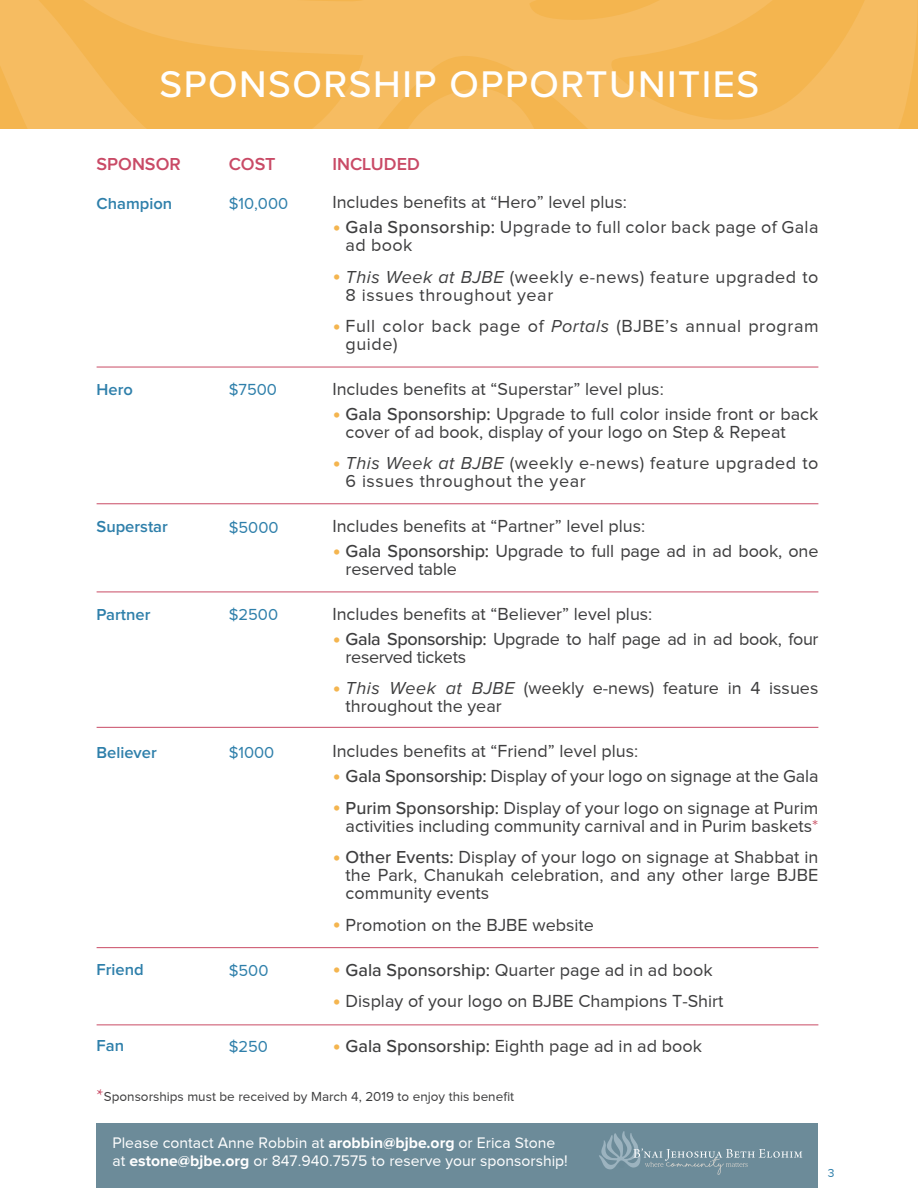
<style>
.page{position:relative;width:918px;height:1188px;background:#fff}
.page>*{position:absolute;margin:0;border:0;box-sizing:border-box;transform-origin:0 0}
.t1{font:500 38.55px "Proxima Nova";letter-spacing:.04em;color:#fff}
.t2{font:18px/18px "Proxima Nova";color:#3e3e3f}
.t3{font:18px/18px "Proxima Nova";letter-spacing:.03em;color:#3e3e3f}
.t4{font:18px/18px "Proxima Nova";letter-spacing:-.02em;color:#3e3e3f}
.t5{font:18px/18px "Proxima Nova";letter-spacing:.02em;color:#3e3e3f}
.t6{font:600 18px "Proxima Nova";color:#c94a66}
.t7{font:600 16.5px "Proxima Nova";color:#2e7faa}
.t8{font:16.5px "Proxima Nova";color:#2e7faa}
.t9{font:15.75px/18px "Proxima Nova";color:#fff}
.t10{font:13.5px "Proxima Nova";color:#3e3e3f}
.t11{font:12px "Proxima Nova";color:#2e7faa}
.s1{font-size:24px;color:#f4b54f}
.s2{font-weight:500}
.s3{font-style:italic}
.s4{color:#cd5d6f}
.s5{font-family:"Minion Pro";font-size:18px;color:#c94b65}
.s6{font-weight:700}
</style>
<div class="page">
<svg style="left:0;top:0;width:918px;height:129px;background:#f5b959"></svg>
<div style="left:97px;top:1123px;width:721px;height:65px;background:#6c8b99"></div>
<hr style="left:97px;top:367px;width:721px;height:1px;background:#c94b65">
<hr style="left:97px;top:503px;width:721px;height:1px;background:#c94b65">
<hr style="left:97px;top:592px;width:721px;height:1px;background:#c94b65">
<hr style="left:97px;top:727px;width:721px;height:1px;background:#c94b65">
<hr style="left:97px;top:1025px;width:721px;height:1px;background:#c94b65">
<hr style="left:97px;top:947px;width:721px;height:1px;background:#c94b65">
<svg style="left:599px;top:1131px;width:203px;height:44px"></svg>
<h1 class="t1" style="left:159px;top:62px;width:601px">SPONSORSHIP OPPORTUNITIES</h1>
<p class="t6" style="left:97px;top:156px;width:86px">SPONSOR</p>
<p class="t7" style="left:97px;top:196px;width:77px">Champion</p>
<p class="t7" style="left:97px;top:382px;width:38px">Hero</p>
<p class="t7" style="left:97px;top:519px;width:73px">Superstar</p>
<p class="t7" style="left:97px;top:607px;width:55px">Partner</p>
<p class="t7" style="left:97px;top:745px;width:62px">Believer</p>
<p class="t7" style="left:97px;top:962px;width:49px">Friend</p>
<p class="t7" style="left:97px;top:1038px;width:29px">Fan</p>
<p class="t6" style="left:229px;top:156px;width:48px">COST</p>
<p class="t8" style="left:229px;top:194px;width:61px">$10,000</p>
<p class="t8" style="left:229px;top:380px;width:50px">$7500</p>
<p class="t8" style="left:229px;top:518px;width:51px">$5000</p>
<p class="t8" style="left:229px;top:605px;width:51px">$2500</p>
<p class="t8" style="left:229px;top:743px;width:47px">$1000</p>
<p class="t8" style="left:229px;top:961px;width:41px">$500</p>
<p class="t8" style="left:229px;top:1037px;width:41px">$250</p>
<p class="t6" style="left:332px;top:156px;width:89px">INCLUDED</p>
<p class="t2" style="left:332px;top:193px;width:296px">Includes benefits at “Hero” level plus:</p>
<p class="t5" style="left:346px;top:218px;width:474px;text-indent:-13px"><span class="s1">•</span> <span class="s2">Gala Sponsorship:</span> Upgrade to full color back page of Gala ad book</p>
<p class="t3" style="left:346px;top:267px;width:474px;text-indent:-13px"><span class="s1">•</span> <span class="s3">This Week at BJBE</span> (weekly e-news) feature upgraded to<br>8 issues throughout year</p>
<p class="t3" style="left:346px;top:317px;width:474px;text-indent:-13px"><span class="s1">•</span> Full color back page of <span class="s3">Portals</span> (BJBE’s annual program guide)</p>
<p class="t2" style="left:332px;top:380px;width:333px">Includes benefits at “Superstar” level plus:</p>
<p class="t2" style="left:346px;top:405px;width:474px;text-indent:-13px"><span class="s1">•</span> <span class="s2">Gala Sponsorship:</span> Upgrade to full color inside front or back cover of ad book, display of your logo on Step &amp; Repeat</p>
<p class="t3" style="left:346px;top:454px;width:474px;text-indent:-13px"><span class="s1">•</span> <span class="s3">This Week at BJBE</span> (weekly e-news) feature upgraded to<br>6 issues throughout the year</p>
<p class="t2" style="left:332px;top:517px;width:314px">Includes benefits at “Partner” level plus:</p>
<p class="t2" style="left:346px;top:542px;width:474px;text-indent:-13px"><span class="s1">•</span> <span class="s2">Gala Sponsorship:</span> Upgrade to full page ad in ad book, one reserved table</p>
<p class="t2" style="left:332px;top:605px;width:321px">Includes benefits at “Believer” level plus:</p>
<p class="t4" style="left:346px;top:630px;width:474px;text-indent:-13px"><span class="s1">•</span> <span class="s2">Gala Sponsorship:</span> Upgrade to half page ad in ad book, four reserved tickets</p>
<p class="t2" style="left:346px;top:679px;width:474px;text-indent:-13px"><span class="s1">•</span> <span class="s3">This Week at BJBE</span> (weekly e-news) feature in 4 issues throughout the year</p>
<p class="t2" style="left:332px;top:742px;width:307px">Includes benefits at “Friend” level plus:</p>
<p class="t2" style="left:332px;top:767px;width:488px"><span class="s1">•</span> <span class="s2">Gala Sponsorship:</span> Display of your logo on signage at the Gala</p>
<p class="t2" style="left:332px;top:798px;width:488px;text-align:right"><span class="s1">•</span> <span class="s2">Purim Sponsorship:</span> Display of your logo on signage at Purim activities including community carnival and in Purim baskets<span class="s4">*</span></p>
<p class="t2" style="left:346px;top:848px;width:474px;text-align:justify;text-indent:-13px"><span class="s1">•</span> <span class="s2">Other Events:</span> Display of your logo on signage at Shabbat in the Park, Chanukah celebration, and any other large BJBE community events</p>
<p class="t2" style="left:332px;top:915px;width:263px"><span class="s1">•</span> Promotion on the BJBE website</p>
<p class="t2" style="left:332px;top:960px;width:382px"><span class="s1">•</span> <span class="s2">Gala Sponsorship:</span> Quarter page ad in ad book</p>
<p class="t2" style="left:332px;top:992px;width:393px"><span class="s1">•</span> Display of your logo on BJBE Champions T-Shirt</p>
<p class="t2" style="left:332px;top:1037px;width:371px"><span class="s1">•</span> <span class="s2">Gala Sponsorship:</span> Eighth page ad in ad book</p>
<p class="t10" style="left:97px;top:1089px;width:419px"><span class="s5">*</span>Sponsorships must be received by March 4, 2019 to enjoy this benefit</p>
<p class="t9" style="left:112px;top:1134px;width:457px">Please contact Anne Robbin at <span class="s6">arobbin@bjbe.org</span> or Erica Stone at <span class="s6">estone@bjbe.org</span> or 847.940.7575 to reserve your sponsorship!</p>
<p class="t11" style="left:828px;top:1166px;width:8px">3</p>
</div>
